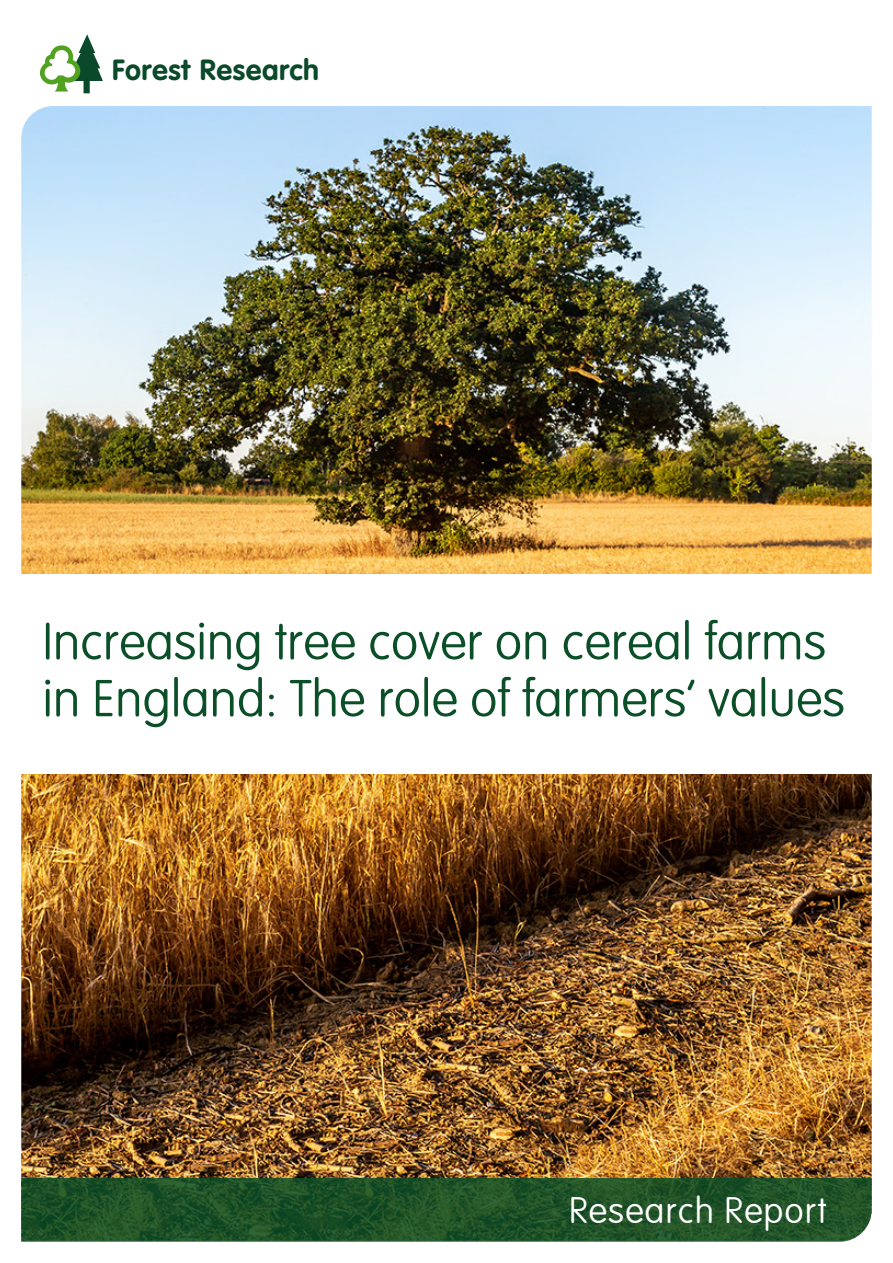
<style>
.page{position:relative;width:893px;height:1263px;background:#fff}
.page>*{position:absolute;margin:0;border:0;box-sizing:border-box;transform-origin:0 0}
.t1{font:300 51px/57px "VAG Rounded Next";color:#0a4f27}
.t2{font:300 36px "VAG Rounded Next";letter-spacing:.025em;color:#fff}
.t3{font:700 28.8px "VAG Rounded Next Variable";letter-spacing:.02em;color:#0a4a2a}
</style>
<div class="page">
<img style="left:21px;top:106px;width:851px;height:1072px">
<svg style="left:21px;top:1178px;width:851px;height:64px;background:#215429"></svg>
<div style="left:0;top:574px;width:893px;height:200px;background:#fff"></div>
<svg style="left:40px;top:34px;width:63px;height:59px"></svg>
<p class="t3" style="left:112px;top:54px;width:209px">Forest Research</p>
<p class="t1" style="left:43px;top:614px;width:804px">Increasing tree cover on cereal farms in England: The role of farmers’ values</p>
<p class="t2" style="left:569px;top:1189px;width:259px">Research Report</p>
</div>
